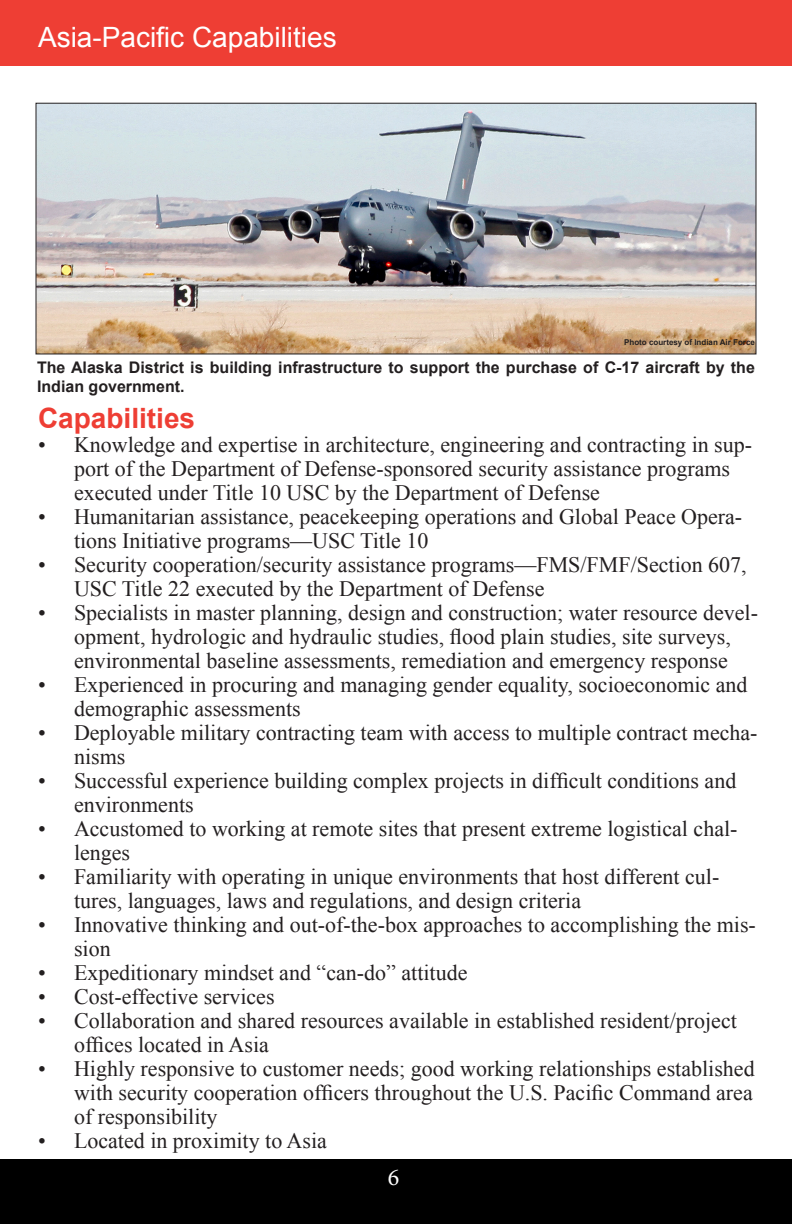
<style>
.page{position:relative;width:792px;height:1224px;background:#fff}
.page>*{position:absolute;margin:0;border:0;box-sizing:border-box;transform-origin:0 0}
.t1{font:28px "Arial";color:#fff}
._01_Heading{font:700 28px "Arial";color:#ee3e34}
.t2{font:24px "Minion Pro";color:#fff}
.t3{font:22px/24px "Times New Roman";color:#231f20}
.photo_Caption{font:700 16px/19.2px "Arial";color:#231f20}
._03_Body_Text{font:700 8px "Arial";color:#231f20}
</style>
<div class="page">
<div style="left:0;top:0;width:792px;height:66px;background:#ee3e34"></div>
<div style="left:0;top:1159px;width:792px;height:65px;background:#000"></div>
<img style="left:38px;top:105px;width:716px;height:247px">
<div style="left:36px;top:103px;width:720px;height:251px;border:1px solid #231f20"></div>
<p class="t1" style="left:38px;top:19px;width:300px">Asia-Pacific Capabilities</p>
<p class="_03_Body_Text" style="left:624px;top:337px;width:132px">Photo courtesy of Indian Air Force</p>
<p class="photo_Caption" style="left:37px;top:358px;width:719px">The Alaska District is building infrastructure to support the purchase of C-17 aircraft by the<br>Indian government.</p>
<p class="_01_Heading" style="left:38px;top:400px;width:159px">Capabilities</p>
<p class="t3" style="left:74px;top:433px;width:680px;text-indent:-36px">• Knowledge and expertise in architecture, engineering and contracting in sup&shy;port of the Department of Defense-sponsored security assistance programs executed under Title 10 USC by the Department of Defense</p>
<p class="t3" style="left:74px;top:505px;width:670px;text-indent:-36px">• Humanitarian assistance, peacekeeping operations and Global Peace Opera&shy;tions Initiative programs—USC Title 10</p>
<p class="t3" style="left:74px;top:553px;width:674px;text-indent:-36px">• Security cooperation/security assistance programs—FMS/FMF/Section 607,<br>USC Title 22 executed by the Department of Defense</p>
<p class="t3" style="left:38px;top:601px;width:721px;text-align:center">• Specialists in master planning, design and construction; water resource devel&shy;opment, hydrologic and hydraulic studies, flood plain studies, site surveys, environmental baseline assessments, remediation and emergency response</p>
<p class="t3" style="left:74px;top:673px;width:675px;text-indent:-36px">• Experienced in procuring and managing gender equality, socioeconomic and demographic assessments</p>
<p class="t3" style="left:74px;top:721px;width:685px;text-indent:-36px">• Deployable military contracting team with access to multiple contract mecha&shy;nisms</p>
<p class="t3" style="left:74px;top:769px;width:664px;text-indent:-36px">• Successful experience building complex projects in difficult conditions and environments</p>
<p class="t3" style="left:74px;top:817px;width:665px;text-indent:-36px">• Accustomed to working at remote sites that present extreme logistical chal&shy;lenges</p>
<p class="t3" style="left:74px;top:865px;width:647px;text-indent:-36px">• Familiarity with operating in unique environments that host different cul&shy;tures, languages, laws and regulations, and design criteria</p>
<p class="t3" style="left:74px;top:913px;width:683px;text-indent:-36px">• Innovative thinking and out-of-the-box approaches to accomplishing the mis&shy;sion</p>
<p class="t3" style="left:38px;top:961px;width:431px">• Expeditionary mindset and “can-do” attitude</p>
<p class="t3" style="left:38px;top:985px;width:238px">• Cost-effective services</p>
<p class="t3" style="left:74px;top:1009px;width:664px;text-indent:-36px">• Collaboration and shared resources available in established resident/project offices located in Asia</p>
<p class="t3" style="left:74px;top:1057px;width:682px;text-align:justify;text-indent:-36px">• Highly responsive to customer needs; good working relationships established with security cooperation officers throughout the U.S. Pacific Command area of responsibility</p>
<p class="t3" style="left:38px;top:1129px;width:290px">• Located in proximity to Asia</p>
<p class="t2" style="left:388px;top:1161px;width:13px">6</p>
</div>
